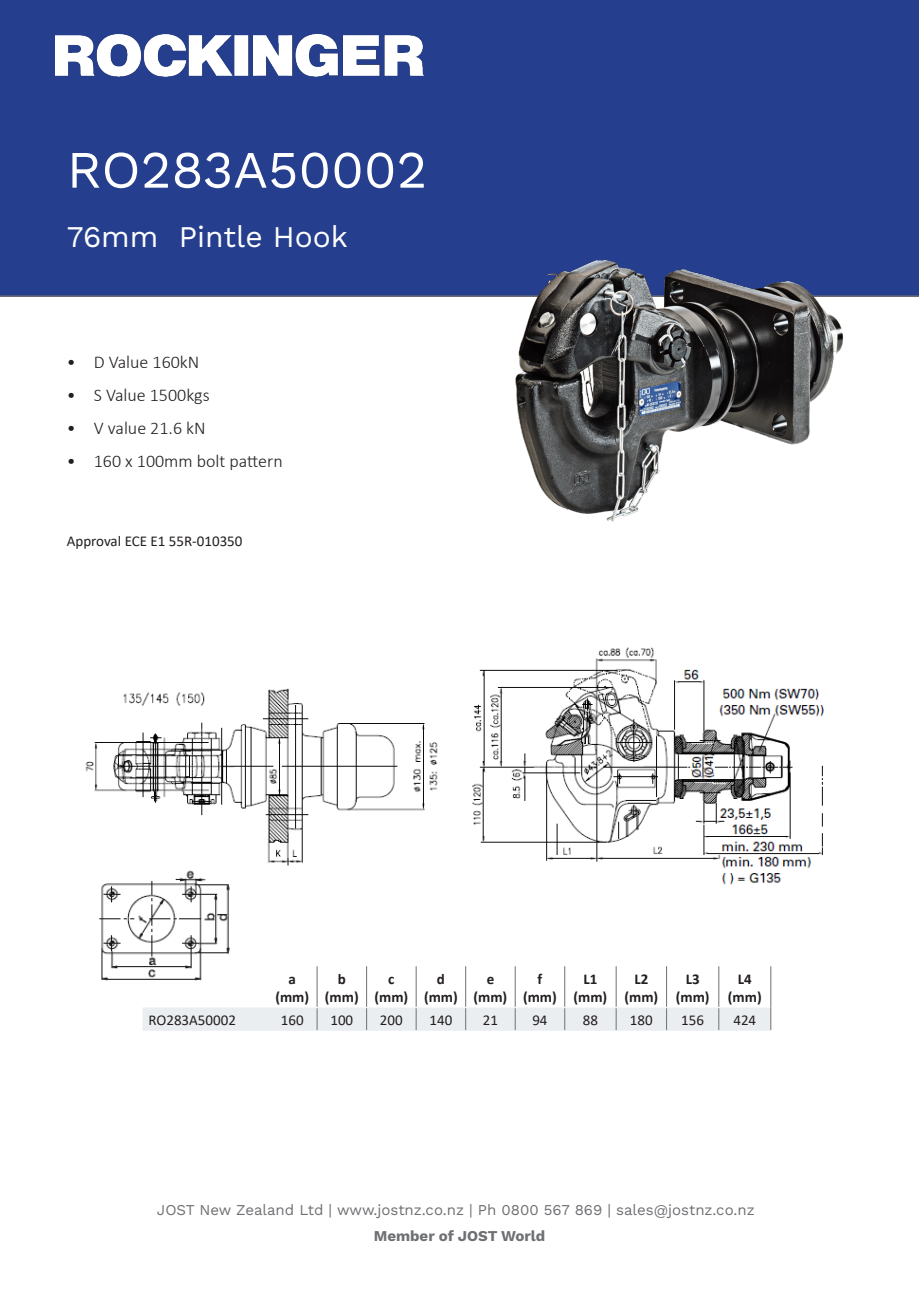
<style>
.page{position:relative;width:919px;height:1289px;background:#fff}
.page>*{position:absolute;margin:0;border:0;box-sizing:border-box;transform-origin:0 0}
.t1{font:52.5px "Work Sans";color:#fff}
.t2{font:30px "Work Sans";color:#fff}
.t3{font:300 18px "Calibri";color:#231f20}
.t4{font:15px "Work Sans";color:#6f7073}
.t5{font:15px "Calibri";color:#231f20}
.t6{font:700 15px/18px "Calibri";color:#231f20;text-align:center}
.t7{font:700 15px "Work Sans";color:#6f7073}
</style>
<div class="page">
<div style="left:0;top:0;width:918px;height:297px;background:#253f8e"></div>
<img style="left:55px;top:34px;width:368px;height:43px">
<hr style="left:317px;top:966px;width:1px;height:40px;background:#6f7073">
<hr style="left:366px;top:966px;width:1px;height:40px;background:#6f7073">
<hr style="left:416px;top:966px;width:1px;height:40px;background:#6f7073">
<hr style="left:465px;top:966px;width:1px;height:40px;background:#6f7073">
<hr style="left:515px;top:966px;width:1px;height:40px;background:#6f7073">
<hr style="left:564px;top:966px;width:1px;height:40px;background:#6f7073">
<hr style="left:616px;top:966px;width:1px;height:40px;background:#6f7073">
<hr style="left:666px;top:966px;width:1px;height:40px;background:#6f7073">
<hr style="left:718px;top:966px;width:1px;height:40px;background:#6f7073">
<hr style="left:770px;top:966px;width:1px;height:41px;background:#6f7073">
<svg style="left:142px;top:1007px;width:629px;height:23px;background:#e9ecef"></svg>
<img style="left:504px;top:256px;width:346px;height:266px">
<img style="left:85px;top:647px;width:739px;height:238px">
<img style="left:94px;top:846px;width:152px;height:135px">
<p class="t1" style="left:67px;top:130px;width:362px">RO283A50002</p>
<p class="t2" style="left:67px;top:214px;width:282px">76mm Pintle Hook</p>
<p class="t3" style="left:67px;top:351px;width:134px">• D Value 160kN</p>
<p class="t3" style="left:67px;top:384px;width:144px">• S Value 1500kgs</p>
<p class="t3" style="left:67px;top:417px;width:140px">• V value 21.6 kN</p>
<p class="t3" style="left:67px;top:450px;width:217px">• 160 x 100mm bolt pattern</p>
<p class="t5" style="left:67px;top:530px;width:177px">Approval ECE E1 55R-010350</p>
<p class="t6" style="left:275px;top:969px;width:35px">a (mm)</p>
<p class="t6" style="left:325px;top:969px;width:35px">b (mm)</p>
<p class="t6" style="left:374px;top:969px;width:35px">c (mm)</p>
<p class="t6" style="left:424px;top:969px;width:35px">d (mm)</p>
<p class="t6" style="left:473px;top:969px;width:35px">e (mm)</p>
<p class="t6" style="left:523px;top:969px;width:35px">f (mm)</p>
<p class="t6" style="left:573px;top:969px;width:35px">L1 (mm)</p>
<p class="t6" style="left:624px;top:969px;width:35px">L2 (mm)</p>
<p class="t6" style="left:675px;top:969px;width:35px">L3 (mm)</p>
<p class="t6" style="left:727px;top:969px;width:35px">L4 (mm)</p>
<p class="t5" style="left:148px;top:1009px;width:89px">RO283A50002</p>
<p class="t5" style="left:281px;top:1009px;width:24px">160</p>
<p class="t5" style="left:330px;top:1009px;width:24px">100</p>
<p class="t5" style="left:380px;top:1009px;width:24px">200</p>
<p class="t5" style="left:429px;top:1009px;width:24px">140</p>
<p class="t5" style="left:483px;top:1009px;width:17px">21</p>
<p class="t5" style="left:532px;top:1009px;width:17px">94</p>
<p class="t5" style="left:582px;top:1009px;width:17px">88</p>
<p class="t5" style="left:630px;top:1009px;width:24px">180</p>
<p class="t5" style="left:681px;top:1009px;width:24px">156</p>
<p class="t5" style="left:733px;top:1009px;width:24px">424</p>
<p class="t4" style="left:157px;top:1198px;width:599px">JOST New Zealand Ltd | www.jostnz.co.nz | Ph 0800 567 869 | sales@jostnz.co.nz</p>
<p class="t7" style="left:374px;top:1227px;width:173px">Member of JOST World</p>
</div>
